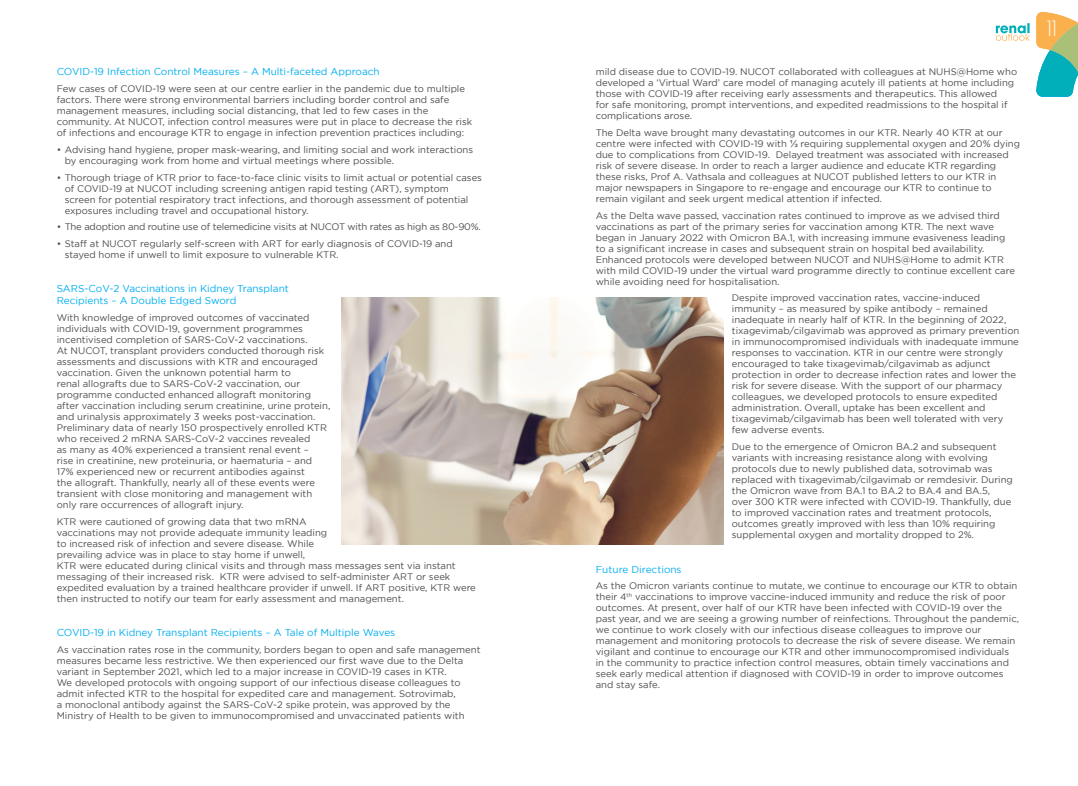
<style>
.page{position:relative;width:1078px;height:786px;background:#fff}
.page>*{position:absolute;margin:0;border:0;box-sizing:border-box;transform-origin:0 0}
.t1{font:18px "Time Burner";color:#fff}
.t2{font:10px/12px "Gotham";color:#00aeef}
.t3{font:9.5px/11px "Gotham";color:#4d4d4f}
.t4{font:9.5px "Gotham";letter-spacing:-.02em;color:#4d4d4f}
.s1{font-family:"Arial"}
</style>
<div class="page">
<img style="left:342px;top:297px;width:381px;height:247px">
<svg style="left:1036px;top:12px;width:41px;height:85px;background:#85bc98"></svg>
<svg style="left:995px;top:23px;width:34px;height:18px"></svg>
<p class="t2" style="left:57px;top:66px;width:324px">COVID-19 Infection Control Measures – A Multi-faceted Approach</p>
<p class="t3" style="left:57px;top:83px;width:417px">Few cases of COVID-19 were seen at our centre earlier in the pandemic due to multiple factors. There were strong environmental barriers including border control and safe management measures, including social distancing, that led to few cases in the community. At NUCOT, infection control measures were put in place to decrease the risk of infections and encourage KTR to engage in infection prevention practices including:</p>
<p class="t3" style="left:65px;top:144px;width:410px;text-indent:-8px">• Advising hand hygiene, proper mask-wearing, and limiting social and work interactions by encouraging work from home and virtual meetings where possible.</p>
<p class="t3" style="left:65px;top:171px;width:419px;text-indent:-8px">• Thorough triage of KTR prior to face-to-face clinic visits to limit actual or potential cases of COVID-19 at NUCOT including screening antigen rapid testing (ART), symptom screen for potential respiratory tract infections, and thorough assessment of potential exposures including travel and occupational history.</p>
<p class="t4" style="left:57px;top:221px;width:425px">• The adoption and routine use of telemedicine visits at NUCOT with rates as high as 80-90%.</p>
<p class="t3" style="left:65px;top:238px;width:389px;text-indent:-8px">• Staff at NUCOT regularly self-screen with ART for early diagnosis of COVID-19 and stayed home if unwell to limit exposure to vulnerable KTR.</p>
<p class="t2" style="left:57px;top:282px;width:233px">SARS-CoV-2 Vaccinations in Kidney Transplant<br>Recipients – A Double Edged Sword</p>
<p class="t3" style="left:57px;top:312px;width:275px">With knowledge of improved outcomes of vaccinated individuals with COVID-19, government programmes incentivised completion of SARS-CoV-2 vaccinations.<br>At NUCOT, transplant providers conducted thorough risk assessments and discussions with KTR and encouraged vaccination. Given the unknown potential harm to<br>renal allografts due to SARS-CoV-2 vaccination, our programme conducted enhanced allograft monitoring after vaccination including serum creatinine, urine protein, and urinalysis approximately 3 weeks post-vaccination.<br>Preliminary data of nearly 150 prospectively enrolled KTR who received 2 mRNA SARS-CoV-2 vaccines revealed<br>as many as 40% experienced a transient renal event –<br>rise in creatinine, new proteinuria, or haematuria – and 17% experienced new or recurrent antibodies against<br>the allograft. Thankfully, nearly all of these events were transient with close monitoring and management with only rare occurrences of allograft injury.</p>
<p class="t3" style="left:57px;top:515px;width:420px">KTR were cautioned of growing data that two mRNA<br>vaccinations may not provide adequate immunity leading<br>to increased risk of infection and severe disease. While<br>prevailing advice was in place to stay home if unwell,<br>KTR were educated during clinical visits and through mass messages sent via instant messaging of their increased risk. KTR were advised to self-administer ART or seek expedited evaluation by a trained healthcare provider if unwell. If ART positive, KTR were then instructed to notify our team for early assessment and management.</p>
<p class="t2" style="left:57px;top:626px;width:340px">COVID-19 in Kidney Transplant Recipients – A Tale of Multiple Waves</p>
<p class="t3" style="left:57px;top:643px;width:425px">As vaccination rates rose in the community, borders began to open and safe management measures became less restrictive. We then experienced our first wave due to the Delta variant in September 2021, which led to a major increase in COVID-19 cases in KTR.<br>We developed protocols with ongoing support of our infectious disease colleagues to admit infected KTR to the hospital for expedited care and management. Sotrovimab,<br>a monoclonal antibody against the SARS-CoV-2 spike protein, was approved by the Ministry of Health to be given to immunocompromised and unvaccinated patients with</p>
<p class="t3" style="left:595px;top:66px;width:423px">mild disease due to COVID-19. NUCOT collaborated with colleagues at NUHS@Home who developed a ‘Virtual Ward’ care model of managing acutely ill patients at home including those with COVID-19 after receiving early assessments and therapeutics. This allowed<br>for safe monitoring, prompt interventions, and expedited readmissions to the hospital if complications arose.</p>
<p class="t3" style="left:595px;top:127px;width:425px">The Delta wave brought many devastating outcomes in our KTR. Nearly 40 KTR at our centre were infected with COVID-19 with <span class="s1">⅓</span> requiring supplemental oxygen and 20% dying due to complications from COVID-19. Delayed treatment was associated with increased risk of severe disease. In order to reach a larger audience and educate KTR regarding these risks, Prof A. Vathsala and colleagues at NUCOT published letters to our KTR in major newspapers in Singapore to re-engage and encourage our KTR to continue to remain vigilant and seek urgent medical attention if infected.</p>
<p class="t3" style="left:595px;top:209px;width:420px">As the Delta wave passed, vaccination rates continued to improve as we advised third vaccinations as part of the primary series for vaccination among KTR. The next wave began in January 2022 with Omicron BA.1, with increasing immune evasiveness leading to a significant increase in cases and subsequent strain on hospital bed availability.<br>Enhanced protocols were developed between NUCOT and NUHS@Home to admit KTR with mild COVID-19 under the virtual ward programme directly to continue excellent care while avoiding need for hospitalisation.</p>
<p class="t3" style="left:731px;top:292px;width:289px">Despite improved vaccination rates, vaccine-induced immunity – as measured by spike antibody – remained inadequate in nearly half of KTR. In the beginning of 2022, tixagevimab/cilgavimab was approved as primary prevention in immunocompromised individuals with inadequate immune responses to vaccination. KTR in our centre were strongly encouraged to take tixagevimab/cilgavimab as adjunct protection in order to decrease infection rates and lower the risk for severe disease. With the support of our pharmacy colleagues, we developed protocols to ensure expedited administration. Overall, uptake has been excellent and tixagevimab/cilgavimab has been well tolerated with very few adverse events.</p>
<p class="t3" style="left:731px;top:441px;width:282px">Due to the emergence of Omicron BA.2 and subsequent variants with increasing resistance along with evolving protocols due to newly published data, sotrovimab was replaced with tixagevimab/cilgavimab or remdesivir. During the Omicron wave from BA.1 to BA.2 to BA.4 and BA.5, over 300 KTR were infected with COVID-19. Thankfully, due to improved vaccination rates and treatment protocols, outcomes greatly improved with less than 10% requiring supplemental oxygen and mortality dropped to 2%.</p>
<p class="t2" style="left:595px;top:562px;width:87px">Future Directions</p>
<p class="t3" style="left:595px;top:580px;width:425px">As the Omicron variants continue to mutate, we continue to encourage our KTR to obtain their 4<sup>th</sup> vaccinations to improve vaccine-induced immunity and reduce the risk of poor outcomes. At present, over half of our KTR have been infected with COVID-19 over the past year, and we are seeing a growing number of reinfections. Throughout the pandemic, we continue to work closely with our infectious disease colleagues to improve our management and monitoring protocols to decrease the risk of severe disease. We remain vigilant and continue to encourage our KTR and other immunocompromised individuals in the community to practice infection control measures, obtain timely vaccinations and seek early medical attention if diagnosed with COVID-19 in order to improve outcomes and stay safe.</p>
<h1 class="t1" style="left:1046px;top:19px;width:11px">11</h1>
</div>
